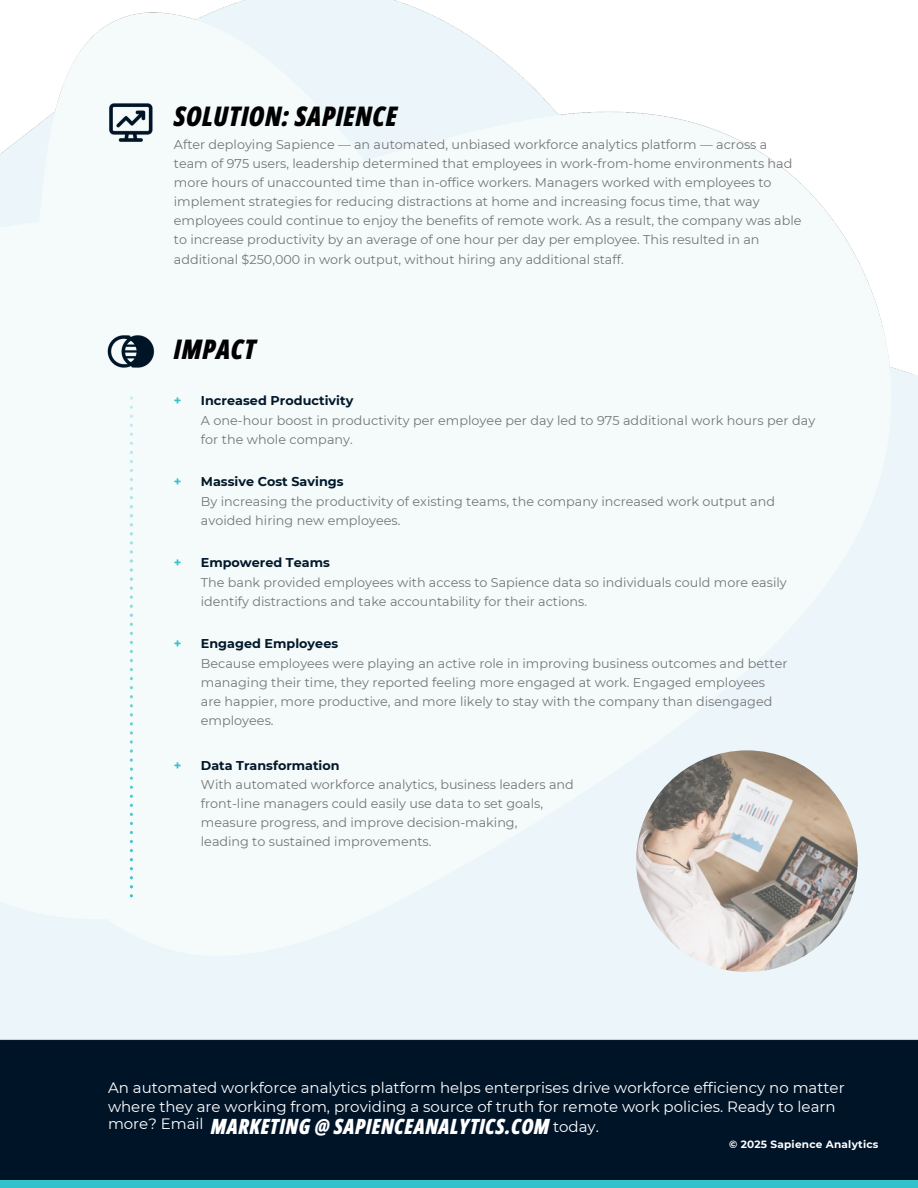
<style>
.page{position:relative;width:918px;height:1188px;background:#fff}
.page>*{position:absolute;margin:0;border:0;box-sizing:border-box;transform-origin:0 0}
.t1{font:italic 800 27px "Open Sans Condensed";letter-spacing:.02em;color:#000}
.t2{font:italic 800 21px "Open Sans Condensed";letter-spacing:.02em;color:#fff}
.t3{font:15px/19.2px "Montserrat";color:#fff}
.t4{font:12.75px/19.2px "Montserrat";color:#757575}
.t5{font:700 12.75px "Montserrat";color:#33c2cc}
.t6{font:700 10.5px "Montserrat";letter-spacing:.02em;color:#fff}
.s1{font-weight:700;color:#02182b}
</style>
<div class="page">
<img style="left:0;top:0;width:918px;height:1180px">
<img style="left:636px;top:750px;width:222px;height:222px;border-radius:50%">
<div style="left:0;top:1180px;width:918px;height:8px;background:#33c2cc"></div>
<h4 class="t1" style="left:174px;top:98px;width:225px">SOLUTION: SAPIENCE</h4>
<h4 class="t4" style="left:174px;top:135px;width:629px">After deploying Sapience — an automated, unbiased workforce analytics platform — across a team of 975 users, leadership determined that employees in work-from-home environments had more hours of unaccounted time than in-office workers. Managers worked with employees to implement strategies for reducing distractions at home and increasing focus time, that way employees could continue to enjoy the benefits of remote work. As a result, the company was able to increase productivity by an average of one hour per day per employee. This resulted in an additional $250,000 in work output, without hiring any additional staff.</h4>
<p class="t1" style="left:174px;top:330px;width:83px">IMPACT</p>
<p class="t5" style="left:174px;top:393px;width:9px">+</p>
<h4 class="t5" style="left:174px;top:474px;width:9px">+</h4>
<p class="t5" style="left:174px;top:555px;width:9px">+</p>
<h4 class="t5" style="left:174px;top:636px;width:9px">+</h4>
<h3 class="t4" style="left:201px;top:391px;width:616px"><span class="s1">Increased Productivity<br></span>A one-hour boost in productivity per employee per day led to 975 additional work hours per day for the whole company.</h3>
<p class="t4" style="left:201px;top:472px;width:576px"><span class="s1">Massive Cost Savings<br></span>By increasing the productivity of existing teams, the company increased work output and avoided hiring new employees.</p>
<h3 class="t4" style="left:201px;top:553px;width:587px"><span class="s1">Empowered Teams<br></span>The bank provided employees with access to Sapience data so individuals could more easily identify distractions and take accountability for their actions.</h3>
<h2 class="t4" style="left:201px;top:634px;width:588px"><span class="s1">Engaged Employees<br></span>Because employees were playing an active role in improving business outcomes and better managing their time, they reported feeling more engaged at work. Engaged employees are happier, more productive, and more likely to stay with the company than disengaged employees.</h2>
<p class="t5" style="left:174px;top:758px;width:9px">+</p>
<h4 class="t4" style="left:201px;top:756px;width:374px"><span class="s1">Data Transformation<br></span>With automated workforce analytics, business leaders and front-line managers could easily use data to set goals, measure progress, and improve decision-making,<br>leading to sustained improvements.</h4>
<h4 class="t3" style="left:108px;top:1078px;width:738px">An automated workforce analytics platform helps enterprises drive workforce efficiency no matter where they are working from, providing a source of truth for remote work policies. Ready to learn</h4>
<h1 class="t3" style="left:108px;top:1114px;width:97px">more? Email</h1>
<h4 class="t2" style="left:211px;top:1111px;width:340px">MARKETING @ SAPIENCEANALYTICS.COM</h4>
<p class="t3" style="left:553px;top:1117px;width:47px">today.</p>
<h3 class="t6" style="left:729px;top:1138px;width:151px">© 2025 Sapience Analytics</h3>
</div>
